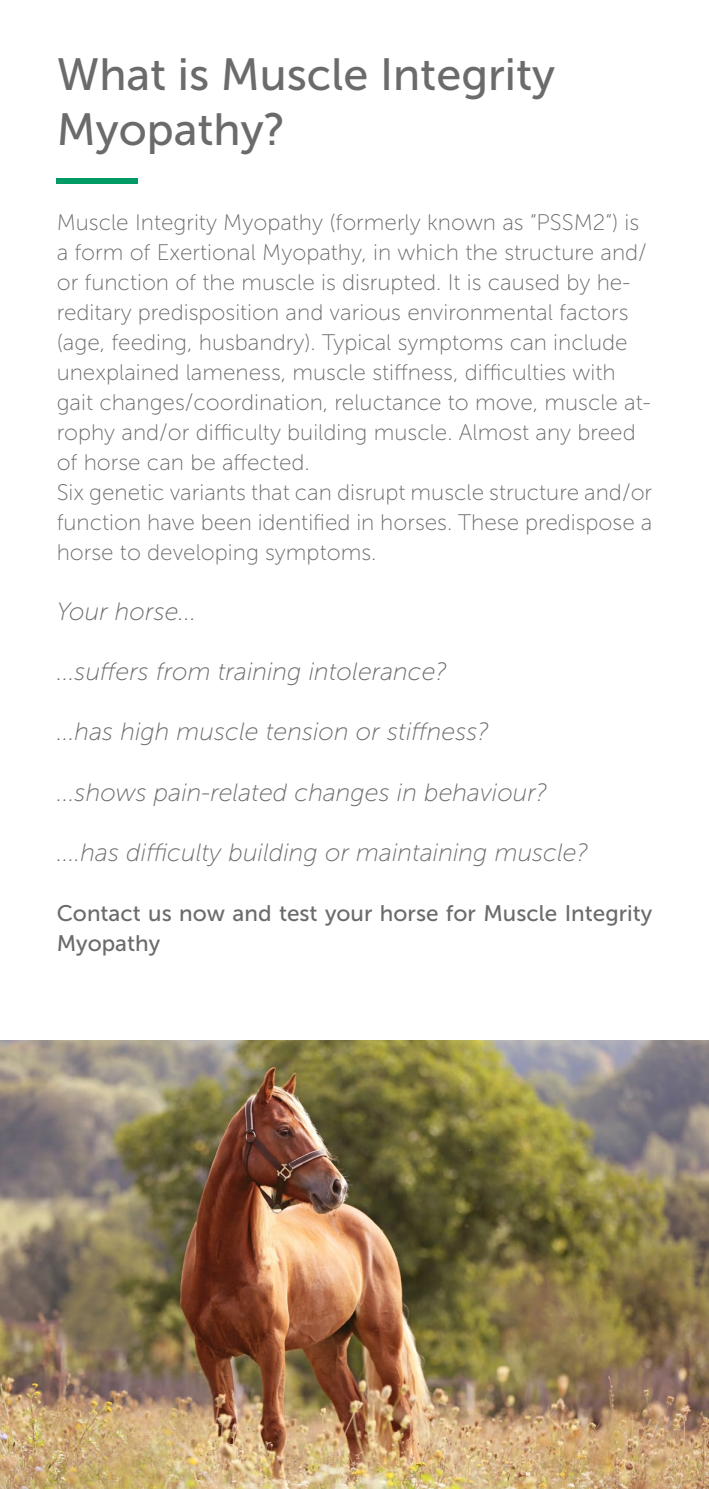
<style>
.page{position:relative;width:709px;height:1489px;background:#fff}
.page>*{position:absolute;margin:0;border:0;box-sizing:border-box;transform-origin:0 0}
.t1{font:45px/54px "Museo Sans 500";color:#6a6c6a}
.t2{font:italic 25px "Museo Sans 100";color:#6a6c6a}
.t3{font:22.5px/30px "Museo Sans 100";color:#6a6c6a}
.t4{font:22.5px/30px "Museo Sans 500";color:#6a6c6a}
</style>
<div class="page">
<div style="left:57px;top:178px;width:81px;height:5px;background:#009a64"></div>
<img style="left:0;top:1040px;width:709px;height:448px">
<h1 class="t1" style="left:57px;top:48px;width:500px">What is Muscle Integrity<br>Myopathy?</h1>
<p class="t3" style="left:57px;top:208px;width:597px">Muscle Integrity Myopathy (formerly known as “PSSM2“) is a form of Exertional Myopathy, in which the structure and/ or function of the muscle is disrupted. It is caused by he&shy;reditary predisposition and various environmental factors (age, feeding, husbandry). Typical symptoms can include unexplained lameness, muscle stiffness, difficulties with gait changes/coordination, reluctance to move, muscle at&shy;rophy and/or difficulty building muscle. Almost any breed of horse can be affected.<br>Six genetic variants that can disrupt muscle structure and/or function have been identified in horses. These predispose a horse to developing symptoms.</p>
<p class="t2" style="left:57px;top:598px;width:141px">Your horse...</p>
<p class="t2" style="left:57px;top:658px;width:392px">...suffers from training intolerance?</p>
<p class="t2" style="left:57px;top:718px;width:434px">...has high muscle tension or stiffness?</p>
<p class="t2" style="left:57px;top:778px;width:492px">...shows pain-related changes in behaviour?</p>
<p class="t2" style="left:57px;top:838px;width:533px">....has difficulty building or maintaining muscle?</p>
<p class="t4" style="left:57px;top:897px;width:597px">Contact us now and test your horse for Muscle Integrity<br>Myopathy</p>
</div>
